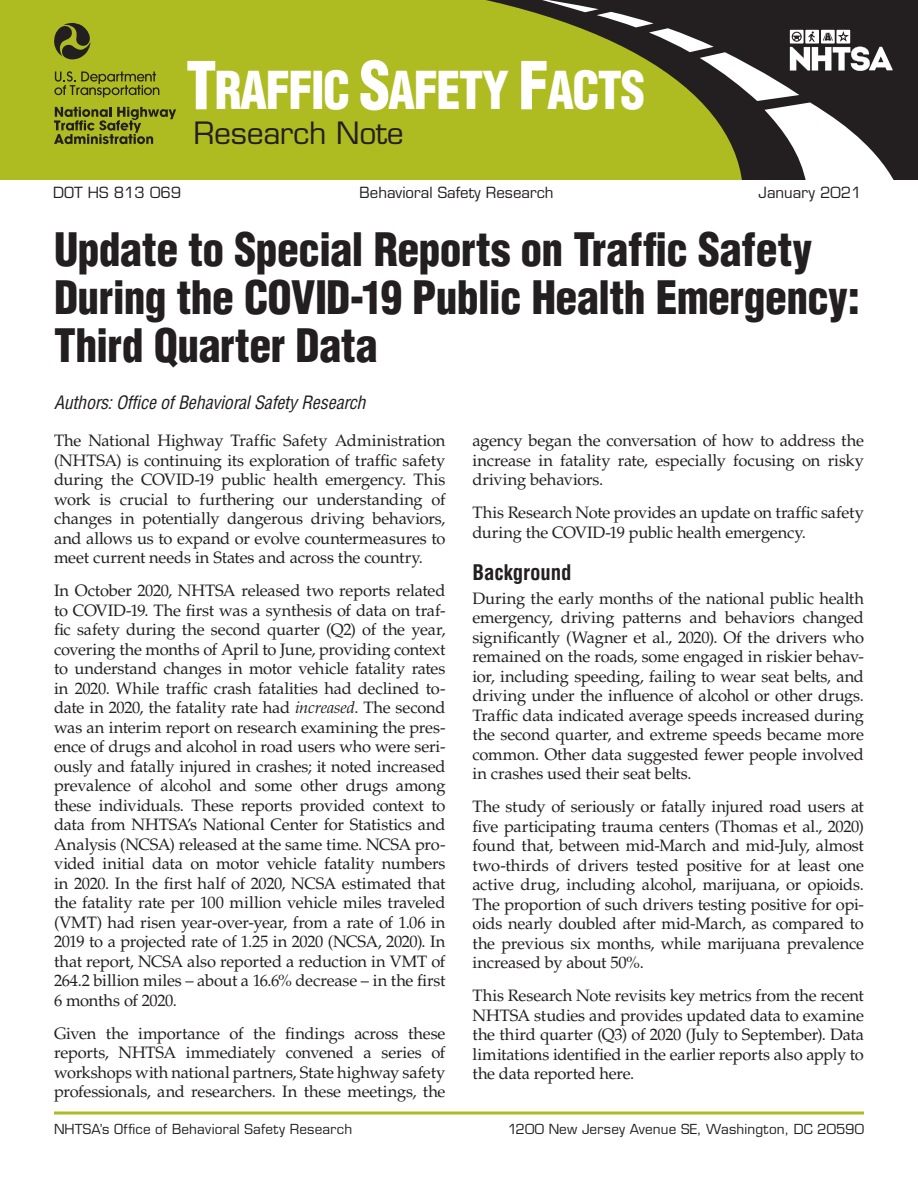
<style>
.page{position:relative;width:918px;height:1188px;background:#fff}
.page>*{position:absolute;margin:0;border:0;box-sizing:border-box;transform-origin:0 0}
.t1{font:900 condensed 51px "Helvetica LT Std";letter-spacing:-.03em;color:#fff;scale:.95 1}
.t2{font:900 condensed 45px/48px "Helvetica LT Std";letter-spacing:-.01em;color:#231f20}
.t3{font:30px "Eurostile LT Std";letter-spacing:-.01em;color:#231f20}
.t4{font:700 condensed 21px "Helvetica LT Std";letter-spacing:-.01em;color:#231f20}
.Byline{font:italic condensed 18px "Helvetica LT Std";letter-spacing:-.01em;color:#231f20}
.Body{font:16.5px/19.5px "Palatino LT Std";letter-spacing:-.01em;color:#231f20;text-align:justify}
.t5{font:15px "Eurostile LT Std";color:#231f20}
.t6{font:13.5px "Eurostile LT Std";letter-spacing:.015em;color:#231f20}
.s1{font-size:64.5px}
.s2{font-style:italic}
</style>
<div class="page">
<hr style="left:54px;top:1112px;width:810px;height:2px;background:#aebc21">
<div style="left:0;top:0;width:918px;height:180px;background:#aebc21"></div>
<svg style="left:486px;top:0;width:432px;height:180px"></svg>
<svg style="left:529px;top:0;width:367px;height:180px"></svg>
<svg style="left:54px;top:23px;width:37px;height:37px"></svg>
<svg style="left:54px;top:71px;width:105px;height:26px"></svg>
<svg style="left:54px;top:107px;width:122px;height:37px"></svg>
<h1 class="t1" style="left:186px;top:58px;width:485px"><span class="s1">T</span>RAFFIC <span class="s1">S</span>AFETY <span class="s1">F</span>ACTS</h1>
<h3 class="t3" style="left:194px;top:115px;width:212px">Research Note</h3>
<p class="t5" style="left:53px;top:183px;width:130px">DOT HS 813 069</p>
<p class="t5" style="left:360px;top:183px;width:196px">Behavioral Safety Research</p>
<p class="t5" style="left:759px;top:183px;width:105px">January 2021</p>
<h1 class="t2" style="left:54px;top:225px;width:807px">Update to Special Reports on Traffic Safety<br>During the COVID-19 Public Health Emergency:<br>Third Quarter Data</h1>
<p class="Byline" style="left:54px;top:391px;width:313px">Authors: Office of Behavioral Safety Research</p>
<p class="Body" style="left:54px;top:431px;width:393px">The National Highway Traffic Safety Administration (NHTSA) is continuing its exploration of traffic safety during the COVID-19 public health emergency. This work is crucial to furthering our understanding of changes in potentially dangerous driving behaviors, and allows us to expand or evolve countermeasures to meet current needs in States and across the country.</p>
<p class="Body" style="left:54px;top:581px;width:393px">In October 2020, NHTSA released two reports related to COVID-19. The first was a synthesis of data on traf&shy;fic safety during the second quarter (Q2) of the year, covering the months of April to June, providing context to understand changes in motor vehicle fatality rates in 2020. While traffic crash fatalities had declined to&shy;date in 2020, the fatality rate had <span class="s2">increased</span>. The second was an interim report on research examining the pres&shy;ence of drugs and alcohol in road users who were seri&shy;ously and fatally injured in crashes; it noted increased prevalence of alcohol and some other drugs among these individuals. These reports provided context to data from NHTSA’s National Center for Statistics and Analysis (NCSA) released at the same time. NCSA pro&shy;vided initial data on motor vehicle fatality numbers in 2020. In the first half of 2020, NCSA estimated that the fatality rate per 100 million vehicle miles traveled (VMT) had risen year-over-year, from a rate of 1.06 in 2019 to a projected rate of 1.25 in 2020 (NCSA, 2020). In that report, NCSA also reported a reduction in VMT of 264.2 billion miles – about a 16.6% decrease – in the first 6 months of 2020.</p>
<p class="Body" style="left:54px;top:1024px;width:393px">Given the importance of the findings across these reports, NHTSA immediately convened a series of workshops with national partners, State highway safety professionals, and researchers. In these meetings, the</p>
<p class="Body" style="left:473px;top:431px;width:393px">agency began the conversation of how to address the increase in fatality rate, especially focusing on risky driving behaviors.</p>
<p class="Body" style="left:473px;top:503px;width:393px">This Research Note provides an update on traffic safety during the COVID-19 public health emergency.</p>
<h2 class="t4" style="left:472px;top:559px;width:101px">Background</h2>
<p class="Body" style="left:472px;top:589px;width:393px">During the early months of the national public health emergency, driving patterns and behaviors changed significantly (Wagner et al., 2020). Of the drivers who remained on the roads, some engaged in riskier behav&shy;ior, including speeding, failing to wear seat belts, and driving under the influence of alcohol or other drugs.<br>Traffic data indicated average speeds increased during the second quarter, and extreme speeds became more common. Other data suggested fewer people involved in crashes used their seat belts.</p>
<p class="Body" style="left:472px;top:797px;width:393px">The study of seriously or fatally injured road users at five participating trauma centers (Thomas et al., 2020) found that, between mid-March and mid-July, almost two-thirds of drivers tested positive for at least one active drug, including alcohol, marijuana, or opioids.<br>The proportion of such drivers testing positive for opi&shy;oids nearly doubled after mid-March, as compared to the previous six months, while marijuana prevalence increased by about 50%.</p>
<p class="Body" style="left:472px;top:986px;width:393px">This Research Note revisits key metrics from the recent NHTSA studies and provides updated data to examine the third quarter (Q3) of 2020 (July to September). Data limitations identified in the earlier reports also apply to the data reported here.</p>
<p class="t6" style="left:54px;top:1121px;width:300px">NHTSA’s Office of Behavioral Safety Research</p>
<p class="t6" style="left:508px;top:1121px;width:358px">1200 New Jersey Avenue SE, Washington, DC 20590</p>
</div>
